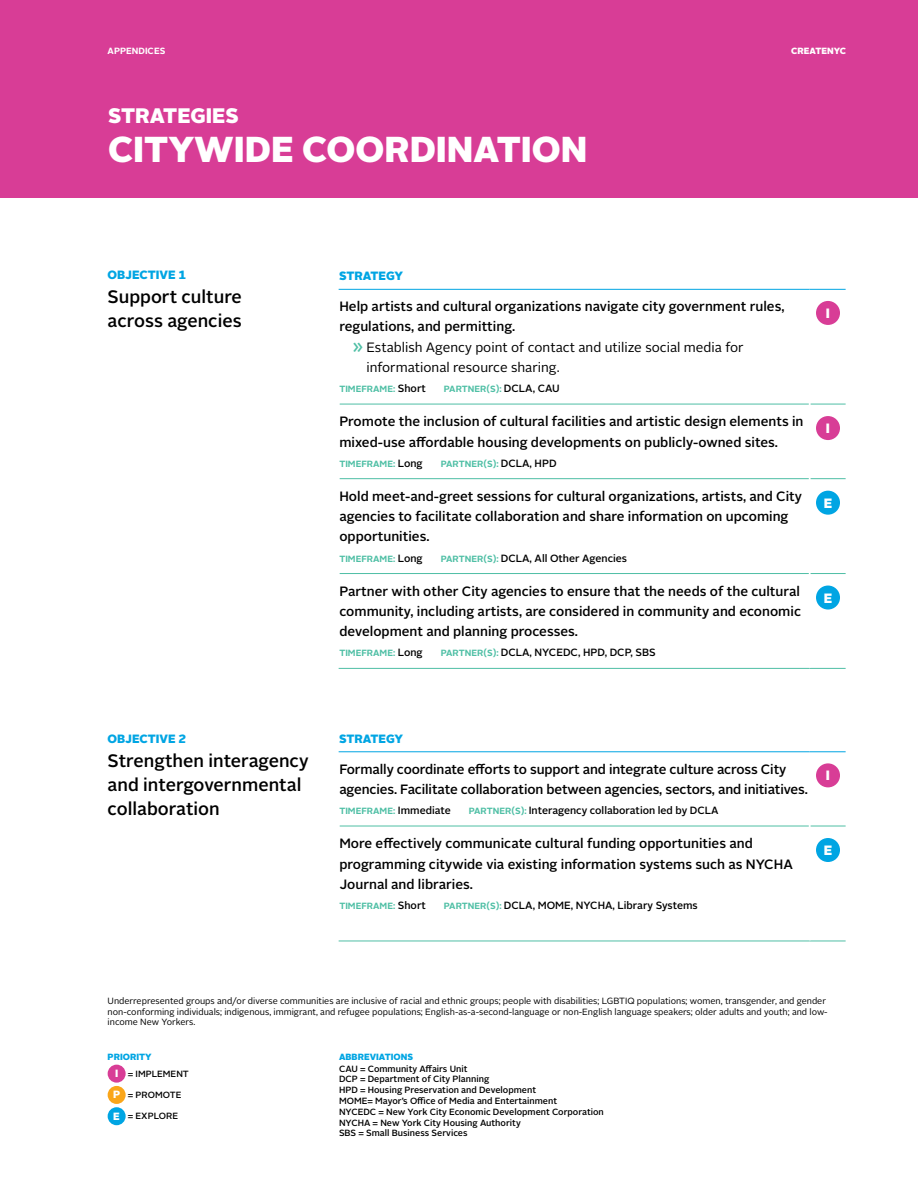
<style>
.page{position:relative;width:918px;height:1188px;background:#fff}
.page>*{position:absolute;margin:0;border:0;box-sizing:border-box;transform-origin:0 0}
.t1{font:900 36px "Alright Sans";color:#fff}
.t2{font:900 21px "Alright Sans";color:#fff}
.t3{font:500 18px/24px "Alright Sans";color:#000}
.t4{font:500 13.5px/20.2px "Alright Sans";color:#000}
.t5{font:13.5px "Alright Sans";color:#000}
.t6{font:900 13.5px "Alright Sans";color:#fff}
.t7{font:900 12px "Alright Sans";color:#00a5e3}
.t8{font:500 10.5px "Alright Sans";color:#000}
.t9{font:9px/10.8px "Alright Sans";color:#000}
.t10{font:500 9px/10.8px "Alright Sans";color:#000}
.t11{font:700 9px "Alright Sans";color:#4fbfa5}
.t12{font:700 9px "Alright Sans";color:#fff}
.t13{font:900 9px "Alright Sans";color:#00a5e3}
.t14{font:900 9px "Alright Sans";color:#fff}
.s1{font-weight:700;color:#4fbfa5}
.s2{font-weight:500;font-size:10.5px;color:#000}
.s3{font-weight:700;font-size:9px;color:#4fbfa5}
.s4{font-weight:900;color:#00a5e3}
.s5{font-weight:900;font-size:10.5px;color:#fff}
</style>
<div class="page">
<div style="left:0;top:0;width:918px;height:198px;background:#d83d96"></div>
<div style="left:108px;top:1065px;width:18px;height:18px;background:#d83d96;border-radius:50%"></div>
<div style="left:108px;top:1086px;width:18px;height:18px;background:#faa61a;border-radius:50%"></div>
<div style="left:108px;top:1107px;width:18px;height:18px;background:#00a5e3;border-radius:50%"></div>
<svg style="left:339px;top:288px;width:507px;height:380px"></svg>
<hr style="left:339px;top:404px;width:470px;height:1px;background:#4fbfa5">
<hr style="left:339px;top:478px;width:470px;height:1px;background:#4fbfa5">
<hr style="left:339px;top:573px;width:470px;height:1px;background:#4fbfa5">
<hr style="left:810px;top:404px;width:36px;height:1px;background:#4fbfa5">
<hr style="left:810px;top:478px;width:36px;height:1px;background:#4fbfa5">
<hr style="left:810px;top:573px;width:36px;height:1px;background:#4fbfa5">
<hr style="left:810px;top:668px;width:36px;height:1px;background:#4fbfa5">
<hr style="left:339px;top:290px;width:1px;height:114px;background:#fff">
<hr style="left:339px;top:404px;width:1px;height:75px;background:#fff">
<hr style="left:339px;top:479px;width:1px;height:95px;background:#fff">
<hr style="left:339px;top:574px;width:1px;height:94px;background:#fff">
<hr style="left:809px;top:290px;width:1px;height:114px;background:#fff">
<hr style="left:809px;top:404px;width:1px;height:75px;background:#fff">
<hr style="left:809px;top:479px;width:1px;height:95px;background:#fff">
<hr style="left:809px;top:574px;width:1px;height:94px;background:#fff">
<hr style="left:339px;top:668px;width:471px;height:1px;background:#4fbfa5">
<hr style="left:339px;top:289px;width:471px;height:1px;background:#00a5e3">
<hr style="left:810px;top:289px;width:36px;height:1px;background:#00a5e3">
<div style="left:816px;top:301px;width:24px;height:24px;background:#d83d96;border-radius:50%"></div>
<div style="left:816px;top:416px;width:24px;height:24px;background:#d83d96;border-radius:50%"></div>
<div style="left:816px;top:491px;width:24px;height:24px;background:#00a5e3;border-radius:50%"></div>
<div style="left:816px;top:586px;width:24px;height:24px;background:#00a5e3;border-radius:50%"></div>
<svg style="left:340px;top:752px;width:506px;height:189px"></svg>
<hr style="left:339px;top:826px;width:470px;height:1px;background:#4fbfa5">
<hr style="left:810px;top:826px;width:36px;height:1px;background:#4fbfa5">
<hr style="left:810px;top:941px;width:36px;height:1px;background:#4fbfa5">
<hr style="left:339px;top:826px;width:1px;height:115px;background:#fff">
<hr style="left:809px;top:752px;width:1px;height:74px;background:#fff">
<hr style="left:809px;top:826px;width:1px;height:115px;background:#fff">
<hr style="left:339px;top:941px;width:471px;height:1px;background:#4fbfa5">
<hr style="left:339px;top:751px;width:471px;height:1px;background:#00a5e3">
<hr style="left:810px;top:751px;width:36px;height:1px;background:#00a5e3">
<div style="left:816px;top:763px;width:24px;height:24px;background:#d83d96;border-radius:50%"></div>
<div style="left:816px;top:838px;width:24px;height:24px;background:#00a5e3;border-radius:50%"></div>
<p class="t12" style="left:108px;top:45px;width:59px">APPENDICES</p>
<p class="t14" style="left:791px;top:44px;width:56px">CREATENYC</p>
<p class="t12" style="left:108px;top:45px;width:42px">SECTION</p>
<h2 class="t2" style="left:108px;top:101px;width:132px">STRATEGIES</h2>
<h1 class="t1" style="left:108px;top:124px;width:481px">CITYWIDE COORDINATION</h1>
<h2 class="t2" style="left:108px;top:102px;width:254px">EQUITY AND INCLUSION</h2>
<h1 class="t1" style="left:108px;top:125px;width:226px">STRATEGIES</h1>
<h2 class="t2" style="left:103px;top:141px;width:396px">EQUITY AND INCLUSION: STRATEGIES</h2>
<p class="t7" style="left:108px;top:266px;width:80px">OBJECTIVE 1</p>
<h3 class="t3" style="left:108px;top:285px;width:136px">Support culture across agencies</h3>
<p class="t7" style="left:108px;top:730px;width:80px">OBJECTIVE 2</p>
<h3 class="t3" style="left:108px;top:749px;width:203px">Strengthen interagency and intergovernmental collaboration</h3>
<p class="t7" style="left:339px;top:268px;width:66px">STRATEGY</p>
<p class="t4" style="left:339px;top:297px;width:447px">Help artists and cultural organizations navigate city government rules,</p>
<p class="t4" style="left:339px;top:317px;width:177px">regulations, and permitting.</p>
<p class="t5" style="left:353px;top:338px;width:392px"><span class="s1">»</span> Establish Agency point of contact and utilize social media for</p>
<p class="t5" style="left:366px;top:358px;width:195px">informational resource sharing.</p>
<p class="t11" style="left:339px;top:383px;width:88px">TIMEFRAME: <span class="s2">Short</span></p>
<p class="t11" style="left:444px;top:383px;width:117px">PARTNER(S): <span class="s2">DCLA, CAU</span></p>
<p class="t4" style="left:339px;top:412px;width:466px">Promote the inclusion of cultural facilities and artistic design elements in mixed-use affordable housing developments on publicly-owned sites.</p>
<p class="t11" style="left:339px;top:457px;width:85px">TIMEFRAME: <span class="s2">Long</span></p>
<p class="t11" style="left:441px;top:457px;width:117px">PARTNER(S): <span class="s2">DCLA, HPD</span></p>
<p class="t4" style="left:339px;top:486px;width:464px">Hold meet-and-greet sessions for cultural organizations, artists, and City agencies to facilitate collaboration and share information on upcoming opportunities.</p>
<p class="t11" style="left:339px;top:552px;width:85px">TIMEFRAME: <span class="s2">Long</span></p>
<p class="t8" style="left:441px;top:551px;width:188px"><span class="s3">PARTNER(S):</span> DCLA, All Other Agencies</p>
<p class="t4" style="left:339px;top:581px;width:463px;text-align:justify">Partner with other City agencies to ensure that the needs of the cultural community, including artists, are considered in community and economic development and planning processes.</p>
<p class="t11" style="left:339px;top:647px;width:85px">TIMEFRAME: <span class="s2">Long</span></p>
<p class="t8" style="left:441px;top:645px;width:216px"><span class="s3">PARTNER(S):</span> DCLA, NYCEDC, HPD, DCP, SBS</p>
<p class="t6" style="left:826px;top:303px;width:6px">I</p>
<p class="t6" style="left:826px;top:418px;width:6px">I</p>
<p class="t6" style="left:824px;top:494px;width:10px">E</p>
<p class="t6" style="left:824px;top:588px;width:10px">E</p>
<p class="t7" style="left:339px;top:730px;width:66px">STRATEGY</p>
<p class="t4" style="left:339px;top:759px;width:470px">Formally coordinate efforts to support and integrate culture across City agencies. Facilitate collaboration between agencies, sectors, and initiatives.</p>
<p class="t11" style="left:339px;top:805px;width:113px">TIMEFRAME: <span class="s2">Immediate</span></p>
<p class="t8" style="left:469px;top:803px;width:251px"><span class="s3">PARTNER(S):</span> Interagency collaboration led by DCLA</p>
<p class="t4" style="left:339px;top:834px;width:455px">More effectively communicate cultural funding opportunities and programming citywide via existing information systems such as NYCHA<br>Journal and libraries.</p>
<p class="t11" style="left:339px;top:899px;width:88px">TIMEFRAME: <span class="s2">Short</span></p>
<p class="t8" style="left:444px;top:898px;width:255px"><span class="s3">PARTNER(S):</span> DCLA, MOME, NYCHA, Library Systems</p>
<p class="t6" style="left:826px;top:766px;width:6px">I</p>
<p class="t6" style="left:824px;top:841px;width:10px">E</p>
<p class="t9" style="left:108px;top:996px;width:722px">Underrepresented groups and/or diverse communities are inclusive of racial and ethnic groups; people with disabilities; LGBTIQ populations; women, transgender, and gender non-conforming individuals; indigenous, immigrant, and refugee populations; English-as-a-second-language or non-English language speakers; older adults and youth; and low&shy;income New Yorkers.</p>
<p class="t10" style="left:115px;top:1048px;width:75px;line-height:16.8px;text-indent:-7px"><span class="s4">PRIORITY<br></span><span class="s5">I</span> = IMPLEMENT</p>
<p class="t10" style="left:113px;top:1089px;width:70px"><span class="s5">P</span> = PROMOTE</p>
<p class="t10" style="left:113px;top:1111px;width:66px"><span class="s5">E</span> = EXPLORE</p>
<p class="t13" style="left:339px;top:1050px;width:76px">ABBREVIATIONS</p>
<p class="t10" style="left:339px;top:1063px;width:266px">CAU = Community Affairs Unit<br>DCP = Department of City Planning<br>HPD = Housing Preservation and Development<br>MOME= Mayor’s Office of Media and Entertainment<br>NYCEDC = New York City Economic Development Corporation NYCHA = New York City Housing Authority<br>SBS = Small Business Services</p>
</div>
